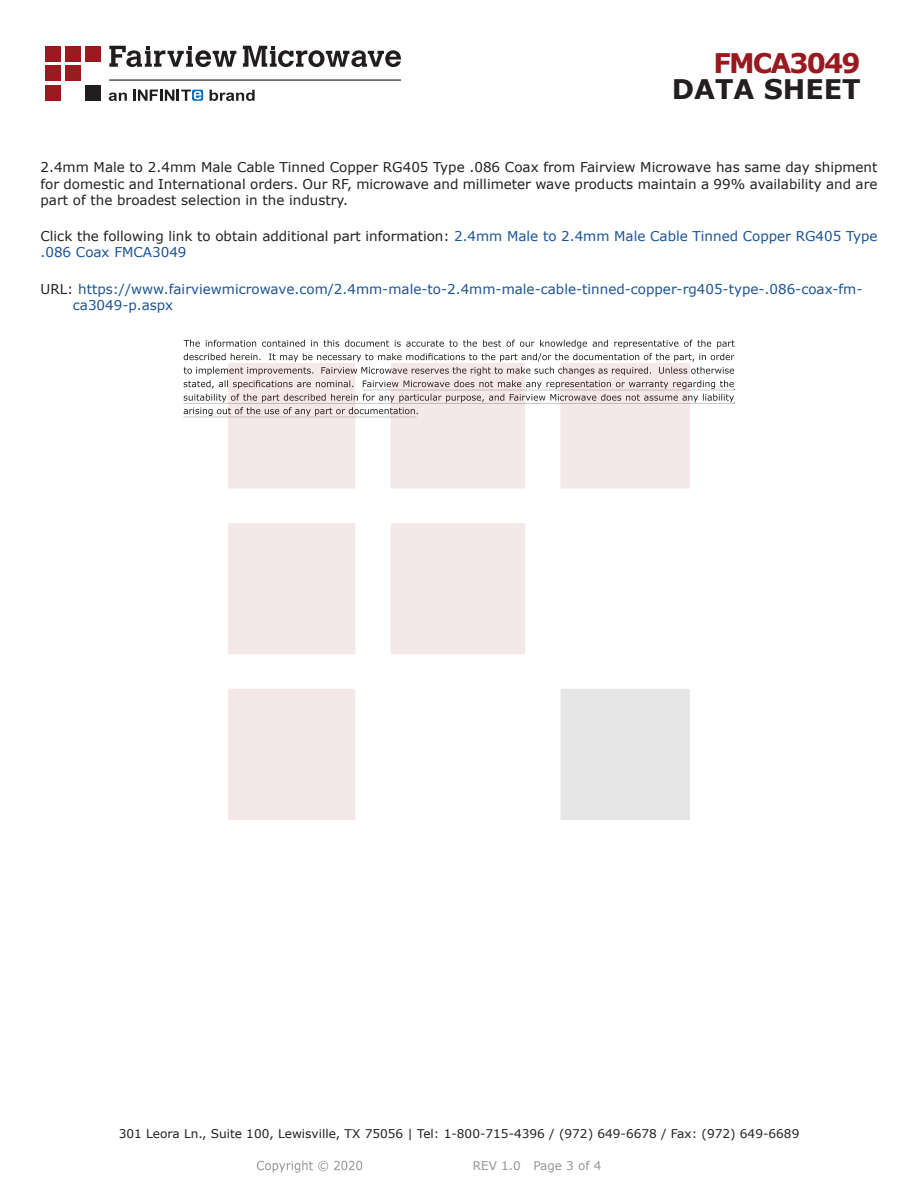
<style>
.page{position:relative;width:918px;height:1188px;background:#fff}
.page>*{position:absolute;margin:0;border:0;box-sizing:border-box;transform-origin:0 0}
.t1{font:700 27px "Verdana";color:#231f20}
.FM{font:700 27px "Verdana";letter-spacing:-.07em;color:#981a1e}
.Web_Description_Para{font:13.5px/16.2px "Verdana";color:#231f20;text-align:justify}
.URL_para{font:13.5px/16.2px "Verdana";color:#1a5392}
.Web_Description_Para-2{font:13.5px/16.2px "Verdana";color:#1a5392}
.t2{font:12px "Verdana";color:#231f20}
.REV_Info{font:12px "Verdana";color:#939598}
.s1{color:#231f20}
</style>
<div class="page">
<svg style="left:184px;top:340px;width:551px;height:76px"></svg>
<hr style="left:363px;top:390px;width:372px;height:1px;background:#231f20">
<hr style="left:183px;top:403px;width:551px;height:1px;background:#231f20">
<hr style="left:183px;top:417px;width:234px;height:1px;background:#231f20">
<img style="left:257px;top:1160px;width:106px;height:13px">
<img style="left:228px;top:364px;width:462px;height:456px">
<div style="left:45px;top:46px;width:16px;height:15px;background:#971b1f"></div>
<div style="left:65px;top:66px;width:16px;height:15px;background:#971b1f"></div>
<div style="left:85px;top:85px;width:16px;height:16px;background:#211d1e"></div>
<div style="left:45px;top:85px;width:16px;height:16px;background:#971b1f"></div>
<div style="left:85px;top:46px;width:16px;height:15px;background:#971b1f"></div>
<div style="left:45px;top:66px;width:16px;height:15px;background:#971b1f"></div>
<div style="left:65px;top:46px;width:16px;height:15px;background:#971b1f"></div>
<svg style="left:109px;top:46px;width:292px;height:21px"></svg>
<svg style="left:192px;top:90px;width:11px;height:11px"></svg>
<svg style="left:133px;top:90px;width:68px;height:11px"></svg>
<svg style="left:210px;top:90px;width:45px;height:11px"></svg>
<svg style="left:109px;top:93px;width:18px;height:8px"></svg>
<hr style="left:109px;top:80px;width:292px;height:1px;background:#211d1e">
<p class="FM" style="left:714px;top:44px;width:149px">FMCA3049</p>
<p class="t1" style="left:672px;top:70px;width:191px">DATA SHEET</p>
<p class="Web_Description_Para" style="left:40px;top:159px;width:839px">2.4mm Male to 2.4mm Male Cable Tinned Copper RG405 Type .086 Coax from Fairview Microwave has same day shipment for domestic and International orders. Our RF, microwave and millimeter wave products maintain a 99% availability and are part of the broadest selection in the industry.</p>
<p class="Web_Description_Para-2" style="left:40px;top:228px;width:839px"><span class="s1">Click the following link to obtain additional part information:</span> 2.4mm Male to 2.4mm Male Cable Tinned Copper RG405 Type .086 Coax FMCA3049</p>
<p class="URL_para" style="left:73px;top:281px;width:791px;text-indent:-32px"><span class="s1">URL:</span> https://www.fairviewmicrowave.com/2.4mm-male-to-2.4mm-male-cable-tinned-copper-rg405-type-.086-coax-fm&shy;ca3049-p.aspx</p>
<p class="t2" style="left:119px;top:1125px;width:682px">301 Leora Ln., Suite 100, Lewisville, TX 75056 | Tel: 1-800-715-4396 / (972) 649-6678 / Fax: (972) 649-6689</p>
<p class="REV_Info" style="left:473px;top:1157px;width:130px">REV 1.0 Page 3 of 4</p>
</div>
